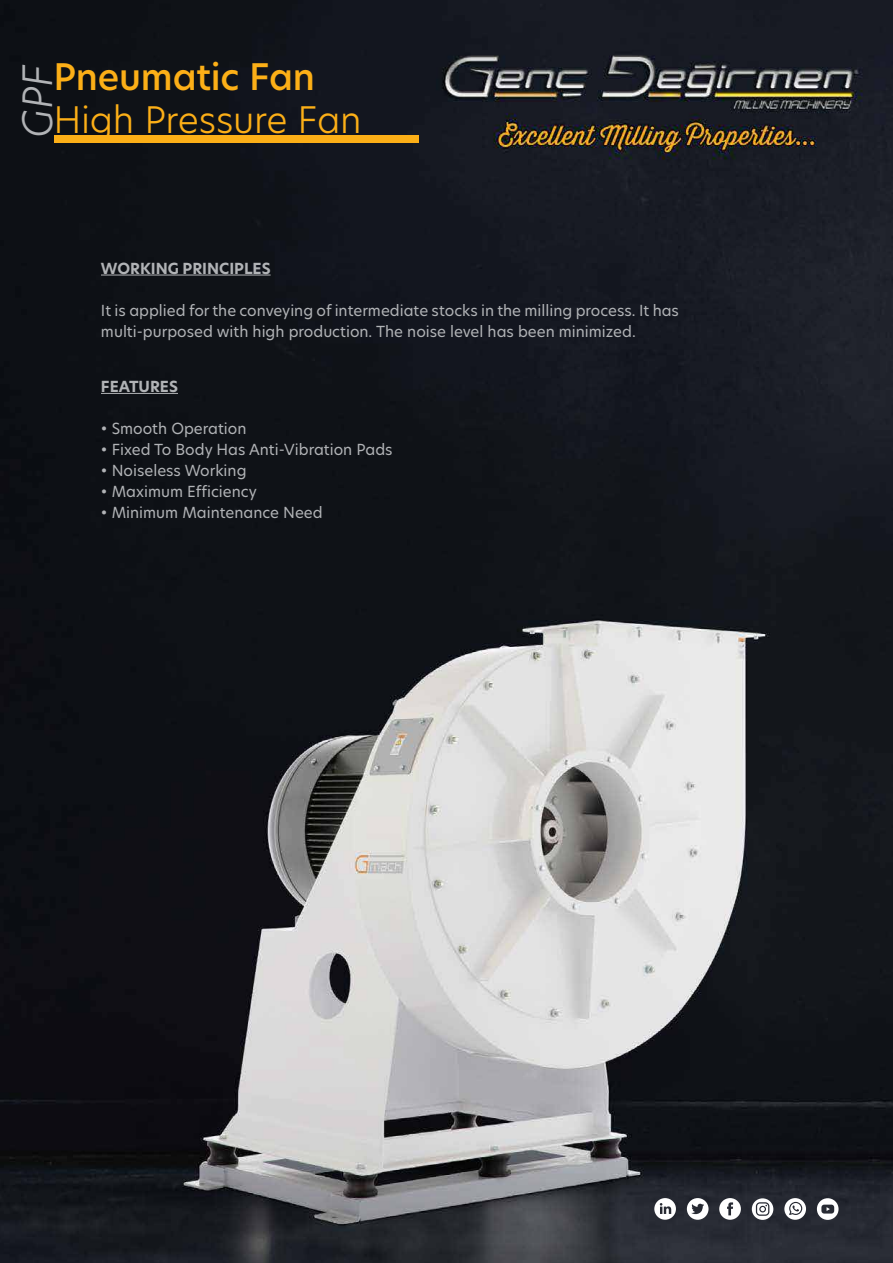
<style>
.page{position:relative;width:893px;height:1263px;background:#fff}
.page>*{position:absolute;margin:0;border:0;box-sizing:border-box;transform-origin:0 0}
.t1{font:italic 300 39.75px "Hero New";color:#b1b3b6}
.t2{font:300 36px "Hero New";letter-spacing:-.01em;color:#fcaf17}
.t3{font:500 36px "Hero New";letter-spacing:-.005em;color:#fcaf17}
.t4{font:15px/21px "Hero New";color:#b1b3b6}
.t5{font:700 15px "Hero New";color:#b1b3b6}
</style>
<div class="page">
<img style="left:0;top:0;width:893px;height:1263px">
<svg style="left:687px;top:1198px;width:21px;height:22px"></svg>
<svg style="left:719px;top:1198px;width:22px;height:22px"></svg>
<svg style="left:784px;top:1198px;width:22px;height:22px"></svg>
<svg style="left:817px;top:1198px;width:21px;height:22px"></svg>
<svg style="left:752px;top:1198px;width:21px;height:22px"></svg>
<svg style="left:654px;top:1198px;width:22px;height:22px"></svg>
<hr style="left:101px;top:393px;width:77px;height:1px;background:#b1b3b6">
<div style="left:54px;top:135px;width:364px;height:8px;background:#fcaf17"></div>
<hr style="left:101px;top:275px;width:170px;height:1px;background:#b1b3b6">
<h2 class="t3" style="left:54px;top:52px;width:263px">Pneumatic Fan</h2>
<h1 class="t1" style="left:10px;top:138px;width:75px;rotate:-90deg">GPF</h1>
<h2 class="t2" style="left:54px;top:95px;width:310px">High Pressure Fan</h2>
<p class="t5" style="left:101px;top:258px;width:171px">WORKING PRINCIPLES</p>
<p class="t4" style="left:101px;top:299px;width:579px">It is applied for the conveying of intermediate stocks in the milling process. It has multi-purposed with high production. The noise level has been minimized.</p>
<p class="t5" style="left:101px;top:376px;width:79px">FEATURES</p>
<p class="t4" style="left:101px;top:418px;width:147px">• Smooth Operation</p>
<p class="t4" style="left:101px;top:439px;width:293px">• Fixed To Body Has Anti-Vibration Pads</p>
<p class="t4" style="left:101px;top:460px;width:147px">• Noiseless Working</p>
<p class="t4" style="left:101px;top:481px;width:157px">• Maximum Efficiency</p>
<p class="t4" style="left:101px;top:502px;width:223px">• Minimum Maintenance Need</p>
</div>
